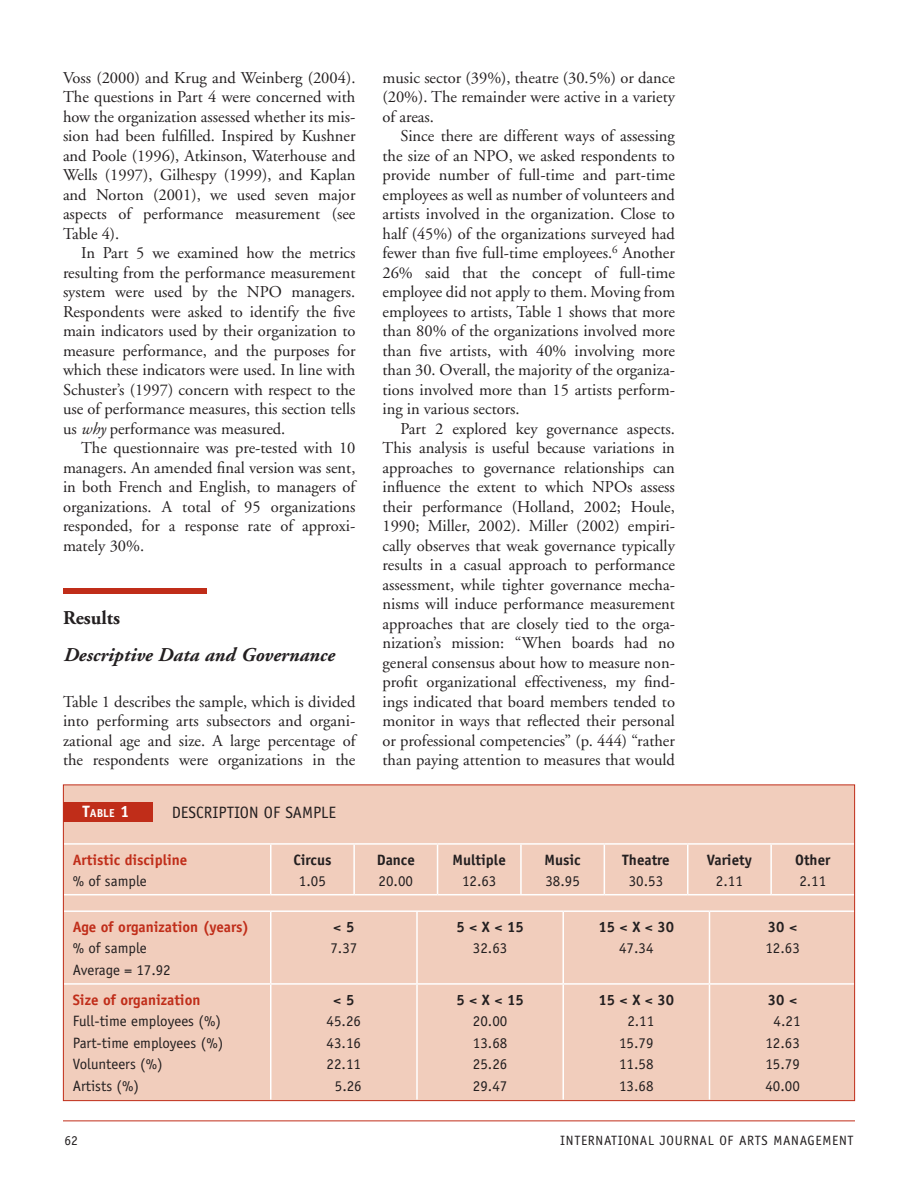
<style>
.page{position:relative;width:918px;height:1188px;background:#fff}
.page>*{position:absolute;margin:0;border:0;box-sizing:border-box;transform-origin:0 0}
.t1{font:italic 700 19.5px "Adobe Garamond";color:#231f20}
.t2{font:700 19.5px "Adobe Garamond";color:#231f20}
.t3{font:16.5px/19.5px "Adobe Garamond";color:#231f20;text-align:justify}
.t4{font:16.5px "Officina Sans";color:#231f20}
.t5{font:15px/21.5px "Officina Sans";color:#231f20;text-align:center}
.t6{font:700 15px "Officina Sans";color:#231f20}
.t7{font:700 15px "Officina Sans";color:#c02d19}
.t8{font:13.5px "Officina Sans";letter-spacing:.05em;color:#231f20}
.t9{font:700 11.55px "Officina Sans";color:#fff}
.s1{font-style:italic}
.s2{font-size:16.5px}
</style>
<div class="page">
<hr style="left:63px;top:1120px;width:792px;height:1px;background:#c02d19">
<div style="left:63px;top:588px;width:144px;height:6px;background:#c02d19"></div>
<div style="left:63px;top:785px;width:792px;height:316px;background:#f1cdbc"></div>
<hr style="left:64px;top:843px;width:207px;height:2px;background:#fff">
<hr style="left:271px;top:843px;width:83px;height:2px;background:#fff">
<hr style="left:270px;top:845px;width:2px;height:49px;background:#fff">
<hr style="left:354px;top:843px;width:84px;height:2px;background:#fff">
<hr style="left:353px;top:845px;width:2px;height:49px;background:#fff">
<hr style="left:438px;top:843px;width:83px;height:2px;background:#fff">
<hr style="left:437px;top:845px;width:1px;height:49px;background:#fff">
<hr style="left:521px;top:843px;width:83px;height:2px;background:#fff">
<hr style="left:520px;top:845px;width:2px;height:49px;background:#fff">
<hr style="left:604px;top:843px;width:84px;height:2px;background:#fff">
<hr style="left:604px;top:845px;width:1px;height:49px;background:#fff">
<hr style="left:688px;top:843px;width:83px;height:2px;background:#fff">
<hr style="left:687px;top:845px;width:1px;height:49px;background:#fff">
<hr style="left:771px;top:843px;width:84px;height:2px;background:#fff">
<hr style="left:770px;top:845px;width:2px;height:49px;background:#fff">
<hr style="left:64px;top:894px;width:207px;height:1px;background:#fff">
<hr style="left:271px;top:894px;width:83px;height:1px;background:#fff">
<hr style="left:354px;top:894px;width:84px;height:1px;background:#fff">
<hr style="left:438px;top:894px;width:83px;height:1px;background:#fff">
<hr style="left:521px;top:894px;width:83px;height:1px;background:#fff">
<hr style="left:604px;top:894px;width:84px;height:1px;background:#fff">
<hr style="left:688px;top:894px;width:83px;height:1px;background:#fff">
<hr style="left:771px;top:894px;width:84px;height:1px;background:#fff">
<hr style="left:64px;top:910px;width:207px;height:2px;background:#fff">
<hr style="left:271px;top:910px;width:146px;height:2px;background:#fff">
<hr style="left:270px;top:912px;width:1px;height:71px;background:#fff">
<hr style="left:417px;top:910px;width:146px;height:2px;background:#fff">
<hr style="left:416px;top:912px;width:2px;height:71px;background:#fff">
<hr style="left:563px;top:910px;width:146px;height:2px;background:#fff">
<hr style="left:562px;top:912px;width:2px;height:71px;background:#fff">
<hr style="left:709px;top:910px;width:147px;height:2px;background:#fff">
<hr style="left:709px;top:912px;width:1px;height:71px;background:#fff">
<hr style="left:64px;top:983px;width:207px;height:2px;background:#fff">
<hr style="left:271px;top:983px;width:146px;height:2px;background:#fff">
<hr style="left:270px;top:985px;width:1px;height:115px;background:#fff">
<hr style="left:417px;top:983px;width:146px;height:2px;background:#fff">
<hr style="left:416px;top:985px;width:2px;height:115px;background:#fff">
<hr style="left:563px;top:983px;width:146px;height:2px;background:#fff">
<hr style="left:562px;top:985px;width:2px;height:115px;background:#fff">
<hr style="left:709px;top:983px;width:147px;height:2px;background:#fff">
<hr style="left:709px;top:985px;width:1px;height:115px;background:#fff">
<div style="left:63px;top:802px;width:90px;height:20px;background:#c02d19"></div>
<p class="t3" style="left:63px;top:68px;width:294px">Voss (2000) and Krug and Weinberg (2004).<br>The questions in Part 4 were concerned with how the organization assessed whether its mis&shy;sion had been fulfilled. Inspired by Kushner and Poole (1996), Atkinson, Waterhouse and Wells (1997), Gilhespy (1999), and Kaplan and Norton (2001), we used seven major aspects of performance measurement (see Table 4).</p>
<p class="t3" style="left:63px;top:243px;width:294px;text-indent:18px">In Part 5 we examined how the metrics resulting from the performance measurement system were used by the NPO managers.<br>Respondents were asked to identify the five main indicators used by their organization to measure performance, and the purposes for which these indicators were used. In line with Schuster’s (1997) concern with respect to the use of performance measures, this section tells us <span class="s1">why</span> performance was measured.</p>
<p class="t3" style="left:63px;top:439px;width:294px;text-indent:18px">The questionnaire was pre-tested with 10 managers. An amended final version was sent, in both French and English, to managers of organizations. A total of 95 organizations responded, for a response rate of approxi&shy;mately 30%.</p>
<p class="t2" style="left:63px;top:607px;width:59px">Results</p>
<p class="t1" style="left:63px;top:645px;width:273px">Descriptive Data and Governance</p>
<p class="t3" style="left:63px;top:692px;width:294px">Table 1 describes the sample, which is divided into performing arts subsectors and organi&shy;zational age and size. A large percentage of the respondents were organizations in the</p>
<p class="t9" style="left:82px;top:806px;width:48px"><span class="s2">T</span>able <span class="s2">1</span></p>
<p class="t4" style="left:172px;top:802px;width:157px">DESCRIPTION OF SAM PLE</p>
<p class="t7" style="left:73px;top:850px;width:116px">Artistic discipline</p>
<p class="t5" style="left:73px;top:870px;width:76px">% of sample</p>
<p class="t6" style="left:293px;top:850px;width:40px">Circus</p>
<p class="t5" style="left:299px;top:870px;width:28px">1.05</p>
<p class="t7" style="left:73px;top:918px;width:178px">Age of organization (years)</p>
<p class="t5" style="left:73px;top:938px;width:100px;text-align:left">% of sample<br>Average = 17.92</p>
<p class="t7" style="left:73px;top:990px;width:129px">Size of organization</p>
<p class="t5" style="left:73px;top:1010px;width:152px;text-align:left">Full-time employees (%)<br>Part-time employees (%)<br>Volunteers (%)<br>Artists (%)</p>
<p class="t6" style="left:333px;top:918px;width:23px">&lt; 5</p>
<p class="t5" style="left:330px;top:938px;width:28px">7.37</p>
<p class="t6" style="left:333px;top:990px;width:23px">&lt; 5</p>
<p class="t5" style="left:327px;top:1010px;width:37px">45.26<br>43.16<br>22.11<br>5.26</p>
<p class="t3" style="left:383px;top:68px;width:294px">music sector (39%), theatre (30.5%) or dance (20%). The remainder were active in a variety of areas.</p>
<p class="t3" style="left:382px;top:126px;width:294px;text-indent:18px">Since there are different ways of assessing the size of an NPO, we asked respondents to provide number of full-time and part-time employees as well as number of volunteers and artists involved in the organization. Close to half (45%) of the organizations surveyed had fewer than five full-time employees.<sup>6</sup> Another 26% said that the concept of full-time employee did not apply to them. Moving from employees to artists, Table 1 shows that more than 80% of the organizations involved more than five artists, with 40% involving more than 30. Overall, the majority of the organiza&shy;tions involved more than 15 artists perform&shy;ing in various sectors.</p>
<p class="t3" style="left:382px;top:419px;width:294px;text-indent:18px">Part 2 explored key governance aspects.<br>This analysis is useful because variations in approaches to governance relationships can influence the extent to which NPOs assess their performance (Holland, 2002; Houle, 1990; Miller, 2002). Miller (2002) empiri&shy;cally observes that weak governance typically results in a casual approach to performance assessment, while tighter governance mecha&shy;nisms will induce performance measurement approaches that are closely tied to the orga&shy;nization’s mission: “When boards had no general consensus about how to measure non&shy;profit organizational effectiveness, my find&shy;ings indicated that board members tended to monitor in ways that reflected their personal or professional competencies” (p. 444) “rather than paying attention to measures that would</p>
<p class="t6" style="left:377px;top:850px;width:40px">Dance</p>
<p class="t5" style="left:379px;top:870px;width:36px">20.00</p>
<p class="t6" style="left:453px;top:850px;width:55px">Multiple</p>
<p class="t5" style="left:462px;top:870px;width:36px">12.63</p>
<p class="t6" style="left:545px;top:850px;width:38px">Music</p>
<p class="t5" style="left:545px;top:870px;width:36px">38.95</p>
<p class="t6" style="left:622px;top:850px;width:49px">Theatre</p>
<p class="t5" style="left:629px;top:870px;width:36px">30.53</p>
<p class="t6" style="left:456px;top:918px;width:69px">5 &lt; X &lt; 15</p>
<p class="t5" style="left:473px;top:938px;width:36px">32.63</p>
<p class="t6" style="left:598px;top:918px;width:77px">15 &lt; X &lt; 30</p>
<p class="t5" style="left:619px;top:938px;width:36px">47.34</p>
<p class="t6" style="left:456px;top:990px;width:69px">5 &lt; X &lt; 15</p>
<p class="t5" style="left:473px;top:1010px;width:36px;text-align:justify">20.00<br>13.68<br>25.26<br>29.47</p>
<p class="t6" style="left:598px;top:990px;width:77px">15 &lt; X &lt; 30</p>
<p class="t5" style="left:619px;top:1010px;width:37px">2.11<br>15.79<br>11.58<br>13.68</p>
<p class="t6" style="left:707px;top:850px;width:46px">Variety</p>
<p class="t5" style="left:716px;top:870px;width:28px">2.11</p>
<p class="t6" style="left:795px;top:850px;width:37px">Other</p>
<p class="t5" style="left:799px;top:870px;width:28px">2.11</p>
<p class="t6" style="left:768px;top:918px;width:31px">30 &lt;</p>
<p class="t5" style="left:765px;top:938px;width:36px">12.63</p>
<p class="t6" style="left:768px;top:990px;width:31px">30 &lt;</p>
<p class="t5" style="left:765px;top:1010px;width:37px">4.21<br>12.63<br>15.79<br>40.00</p>
<p class="t8" style="left:64px;top:1132px;width:15px">62</p>
<p class="t8" style="left:560px;top:1132px;width:295px">International journal of arts management</p>
</div>
